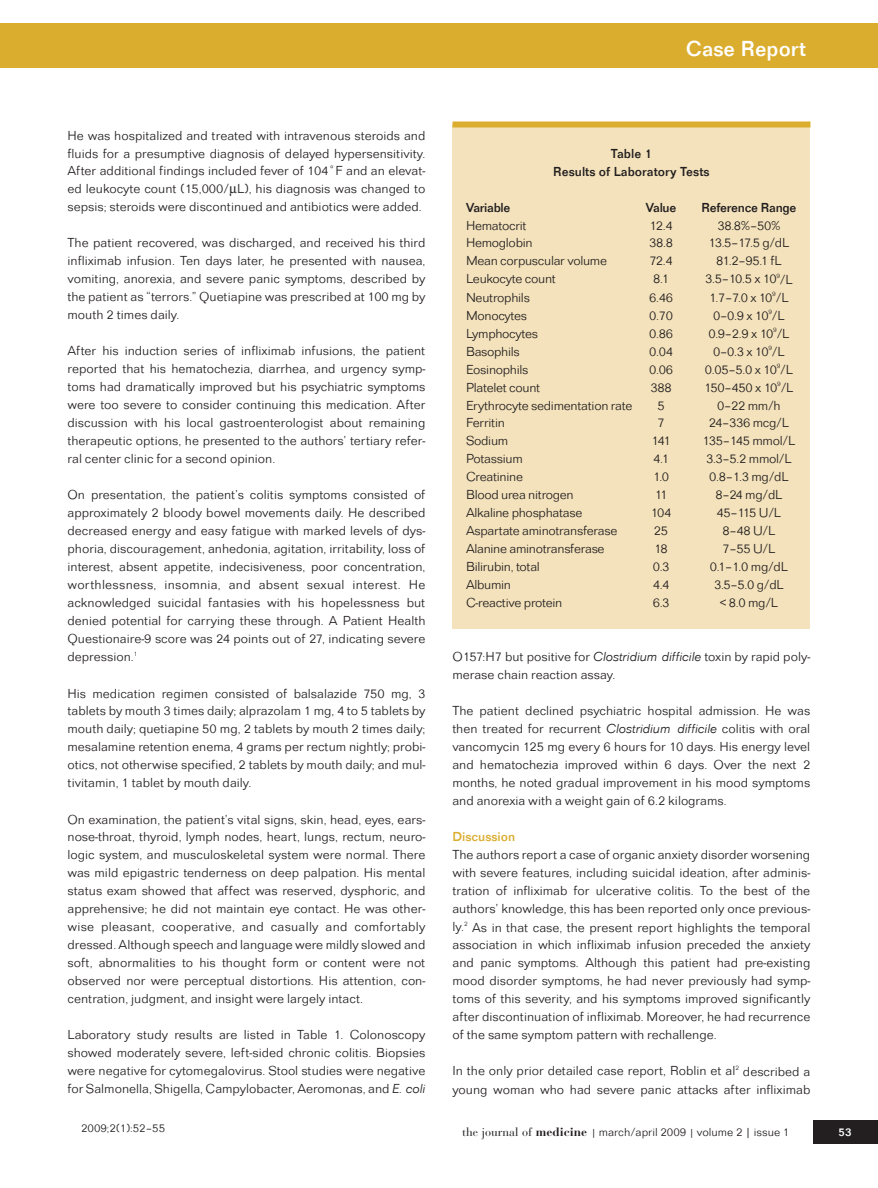
<style>
.page{position:relative;width:878px;height:1188px;background:#fff}
.page>*{position:absolute;margin:0;border:0;box-sizing:border-box;transform-origin:0 0}
.t1{font:500 22.5px "Folio T";color:#fff}
.t2{font:13.5px/18px "Folio T Ligh";letter-spacing:-.01em;color:#231f20;text-align:justify}
.t3{font:500 13.5px/18px "Folio T";color:#231f20;text-align:center}
.t4{font:500 13.5px "Folio T";letter-spacing:-.02em;color:#231f20}
.t5{font:500 13.5px "Folio T";color:#dbad2f}
.t6{font:12px "Folio T Ligh";color:#231f20}
.t7{font:500 12px "Folio T";color:#fff}
.s1{font-family:"Folio T Ligh Ital"}
.s2{font-family:"Bauer Bodoni"}
.s3{font-family:"Bauer Bodoni";font-weight:700}
.s4{font-size:10.5px}
</style>
<div class="page">
<div style="left:0;top:23px;width:877px;height:45px;background:#dbad2f"></div>
<div style="left:813px;top:1120px;width:65px;height:24px;background:#231f20"></div>
<div style="left:452px;top:124px;width:358px;height:505px;background:#f3e2bb"></div>
<div style="left:452px;top:122px;width:358px;height:6px;background:#dbad2f"></div>
<h1 class="t1" style="left:685px;top:34px;width:122px">Case Report</h1>
<p class="t2" style="left:67px;top:125px;width:359px">He was hospitalized and treated with intravenous steroids and fluids for a presumptive diagnosis of delayed hypersensitivity.<br>After additional findings included fever of 104˚F and an elevat&shy;ed leukocyte count (15,000/ L), his diagnosis was changed to sepsis; steroids were discontinued and antibiotics were added.</p>
<p class="t2" style="left:67px;top:233px;width:359px">The patient recovered, was discharged, and received his third infliximab infusion. Ten days later, he presented with nausea, vomiting, anorexia, and severe panic symptoms, described by the patient as “terrors.” Quetiapine was prescribed at 100 mg by mouth 2 times daily.</p>
<p class="t2" style="left:67px;top:341px;width:359px">After his induction series of infliximab infusions, the patient reported that his hematochezia, diarrhea, and urgency symp&shy;toms had dramatically improved but his psychiatric symptoms were too severe to consider continuing this medication. After discussion with his local gastroenterologist about remaining therapeutic options, he presented to the authors’ tertiary refer&shy;ral center clinic for a second opinion.</p>
<p class="t2" style="left:67px;top:485px;width:359px">On presentation, the patient’s colitis symptoms consisted of approximately 2 bloody bowel movements daily. He described decreased energy and easy fatigue with marked levels of dys&shy;phoria, discouragement, anhedonia, agitation, irritability, loss of interest, absent appetite, indecisiveness, poor concentration, worthlessness, insomnia, and absent sexual interest. He acknowledged suicidal fantasies with his hopelessness but denied potential for carrying these through. A Patient Health Questionaire-9 score was 24 points out of 27, indicating severe depression.<sup>1</sup></p>
<p class="t2" style="left:67px;top:683px;width:359px">His medication regimen consisted of balsalazide 750 mg, 3 tablets by mouth 3 times daily; alprazolam 1 mg, 4 to 5 tablets by mouth daily; quetiapine 50 mg, 2 tablets by mouth 2 times daily; mesalamine retention enema, 4 grams per rectum nightly; probi&shy;otics, not otherwise specified, 2 tablets by mouth daily; and mul&shy;tivitamin, 1 tablet by mouth daily.</p>
<p class="t2" style="left:67px;top:809px;width:359px">On examination, the patient’s vital signs, skin, head, eyes, ears&shy;nose-throat, thyroid, lymph nodes, heart, lungs, rectum, neuro&shy;logic system, and musculoskeletal system were normal. There was mild epigastric tenderness on deep palpation. His mental status exam showed that affect was reserved, dysphoric, and apprehensive; he did not maintain eye contact. He was other&shy;wise pleasant, cooperative, and casually and comfortably dressed. Although speech and language were mildly slowed and soft, abnormalities to his thought form or content were not observed nor were perceptual distortions. His attention, con&shy;centration, judgment, and insight were largely intact.</p>
<p class="t2" style="left:67px;top:1025px;width:359px">Laboratory study results are listed in Table 1. Colonoscopy showed moderately severe, left-sided chronic colitis. Biopsies were negative for cytomegalovirus. Stool studies were negative for Salmonella, Shigella, Campylobacter, Aeromonas, and <span class="s1">E. coli</span></p>
<p class="t6" style="left:81px;top:1121px;width:86px">2009;2(1):52–55</p>
<p class="t3" style="left:553px;top:143px;width:158px">Table 1<br>Results of Laboratory Tests</p>
<p class="t4" style="left:466px;top:198px;width:46px">Variable</p>
<p class="t4" style="left:645px;top:198px;width:32px">Value</p>
<p class="t4" style="left:701px;top:198px;width:97px">Reference Range</p>
<p class="t2" style="left:466px;top:215px;width:62px">Hematocrit</p>
<p class="t2" style="left:649px;top:215px;width:25px">12.4</p>
<p class="t2" style="left:717px;top:215px;width:65px">38.8%–50%</p>
<p class="t2" style="left:466px;top:233px;width:68px">Hemoglobin</p>
<p class="t2" style="left:649px;top:233px;width:25px">38.8</p>
<p class="t2" style="left:708px;top:233px;width:82px">13.5–17.5 g/dL</p>
<p class="t2" style="left:466px;top:251px;width:143px">Mean corpuscular volume</p>
<p class="t2" style="left:649px;top:251px;width:25px">72.4</p>
<p class="t2" style="left:716px;top:251px;width:67px">81.2–95.1 fL</p>
<p class="t2" style="left:466px;top:269px;width:91px">Leukocyte count</p>
<p class="t2" style="left:653px;top:269px;width:17px">8.1</p>
<p class="t2" style="left:705px;top:269px;width:89px">3.5–10.5 x 10<sup>9</sup>/L</p>
<p class="t2" style="left:466px;top:287px;width:65px">Neutrophils</p>
<p class="t2" style="left:649px;top:287px;width:25px">6.46</p>
<p class="t2" style="left:709px;top:287px;width:81px">1.7–7.0 x 10<sup>9</sup>/L</p>
<p class="t2" style="left:466px;top:305px;width:63px">Monocytes</p>
<p class="t2" style="left:649px;top:305px;width:25px">0.70</p>
<p class="t2" style="left:713px;top:305px;width:73px">0–0.9 x 10<sup>9</sup>/L</p>
<p class="t2" style="left:466px;top:323px;width:74px">Lymphocytes</p>
<p class="t2" style="left:649px;top:323px;width:25px">0.86</p>
<p class="t2" style="left:708px;top:323px;width:83px">0.9–2.9 x 10<sup>9</sup>/L</p>
<p class="t2" style="left:466px;top:341px;width:55px">Basophils</p>
<p class="t2" style="left:649px;top:341px;width:25px">0.04</p>
<p class="t2" style="left:713px;top:341px;width:73px">0–0.3 x 10<sup>9</sup>/L</p>
<p class="t2" style="left:466px;top:359px;width:64px">Eosinophils</p>
<p class="t2" style="left:649px;top:359px;width:25px">0.06</p>
<p class="t2" style="left:704px;top:359px;width:90px">0.05–5.0 x 10<sup>9</sup>/L</p>
<p class="t2" style="left:466px;top:377px;width:76px">Platelet count</p>
<p class="t2" style="left:650px;top:377px;width:23px">388</p>
<p class="t2" style="left:704px;top:377px;width:91px">150–450 x 10<sup>9</sup>/L</p>
<p class="t2" style="left:466px;top:395px;width:168px">Erythrocyte sedimentation rate</p>
<p class="t2" style="left:657px;top:395px;width:9px">5</p>
<p class="t2" style="left:717px;top:395px;width:65px">0–22 mm/h</p>
<p class="t2" style="left:466px;top:413px;width:40px">Ferritin</p>
<p class="t2" style="left:657px;top:413px;width:9px">7</p>
<p class="t2" style="left:708px;top:413px;width:82px">24–336 mcg/L</p>
<p class="t2" style="left:466px;top:431px;width:44px">Sodium</p>
<p class="t2" style="left:651px;top:431px;width:21px">141</p>
<p class="t2" style="left:702px;top:431px;width:94px">135–145 mmol/L</p>
<p class="t2" style="left:466px;top:449px;width:58px">Potassium</p>
<p class="t2" style="left:653px;top:449px;width:17px">4.1</p>
<p class="t2" style="left:706px;top:449px;width:87px">3.3–5.2 mmol/L</p>
<p class="t2" style="left:466px;top:467px;width:59px">Creatinine</p>
<p class="t2" style="left:653px;top:467px;width:18px">1.0</p>
<p class="t2" style="left:709px;top:467px;width:81px">0.8–1.3 mg/dL</p>
<p class="t2" style="left:466px;top:485px;width:109px">Blood urea nitrogen</p>
<p class="t2" style="left:654px;top:485px;width:14px">11</p>
<p class="t2" style="left:715px;top:485px;width:69px">8–24 mg/dL</p>
<p class="t2" style="left:466px;top:503px;width:118px">Alkaline phosphatase</p>
<p class="t2" style="left:650px;top:503px;width:22px">104</p>
<p class="t2" style="left:716px;top:503px;width:66px">45–115 U/L</p>
<p class="t2" style="left:466px;top:521px;width:153px">Aspartate aminotransferase</p>
<p class="t2" style="left:654px;top:521px;width:16px">25</p>
<p class="t2" style="left:722px;top:521px;width:54px">8–48 U/L</p>
<p class="t2" style="left:466px;top:539px;width:140px">Alanine aminotransferase</p>
<p class="t2" style="left:654px;top:539px;width:15px">18</p>
<p class="t2" style="left:722px;top:539px;width:54px">7–55 U/L</p>
<p class="t2" style="left:466px;top:557px;width:75px">Bilirubin, total</p>
<p class="t2" style="left:652px;top:557px;width:18px">0.3</p>
<p class="t2" style="left:709px;top:557px;width:80px">0.1–1.0 mg/dL</p>
<p class="t2" style="left:466px;top:575px;width:47px">Albumin</p>
<p class="t2" style="left:652px;top:575px;width:18px">4.4</p>
<p class="t2" style="left:714px;top:575px;width:71px">3.5–5.0 g/dL</p>
<p class="t2" style="left:466px;top:593px;width:98px">C-reactive protein</p>
<p class="t2" style="left:652px;top:593px;width:18px">6.3</p>
<p class="t2" style="left:719px;top:593px;width:60px">&lt; 8.0 mg/L</p>
<p class="t2" style="left:452px;top:647px;width:359px">O157:H7 but positive for <span class="s1">Clostridium difficile</span> toxin by rapid poly&shy;merase chain reaction assay.</p>
<p class="t2" style="left:452px;top:701px;width:359px">The patient declined psychiatric hospital admission. He was then treated for recurrent <span class="s1">Clostridium difficile</span> colitis with oral vancomycin 125 mg every 6 hours for 10 days. His energy level and hematochezia improved within 6 days. Over the next 2 months, he noted gradual improvement in his mood symptoms and anorexia with a weight gain of 6.2 kilograms.</p>
<p class="t5" style="left:452px;top:828px;width:64px">Discussion</p>
<p class="t2" style="left:452px;top:845px;width:359px">The authors report a case of organic anxiety disorder worsening with severe features, including suicidal ideation, after adminis&shy;tration of infliximab for ulcerative colitis. To the best of the authors’ knowledge, this has been reported only once previous&shy;ly.<sup>2</sup> As in that case, the present report highlights the temporal association in which infliximab infusion preceded the anxiety and panic symptoms. Although this patient had pre-existing mood disorder symptoms, he had never previously had symp&shy;toms of this severity, and his symptoms improved significantly after discontinuation of infliximab. Moreover, he had recurrence of the same symptom pattern with rechallenge.</p>
<p class="t2" style="left:452px;top:1061px;width:359px">In the only prior detailed case report, Roblin et al<sup>2</sup> described a young woman who had severe panic attacks after infliximab</p>
<p class="t6" style="left:462px;top:1124px;width:328px"><span class="s2">the journal of</span> <span class="s3">medicine</span> <span class="s4">|</span> march/april 2009 <span class="s4">|</span> volume 2 | issue 1</p>
<p class="t7" style="left:838px;top:1124px;width:14px">53</p>
</div>
